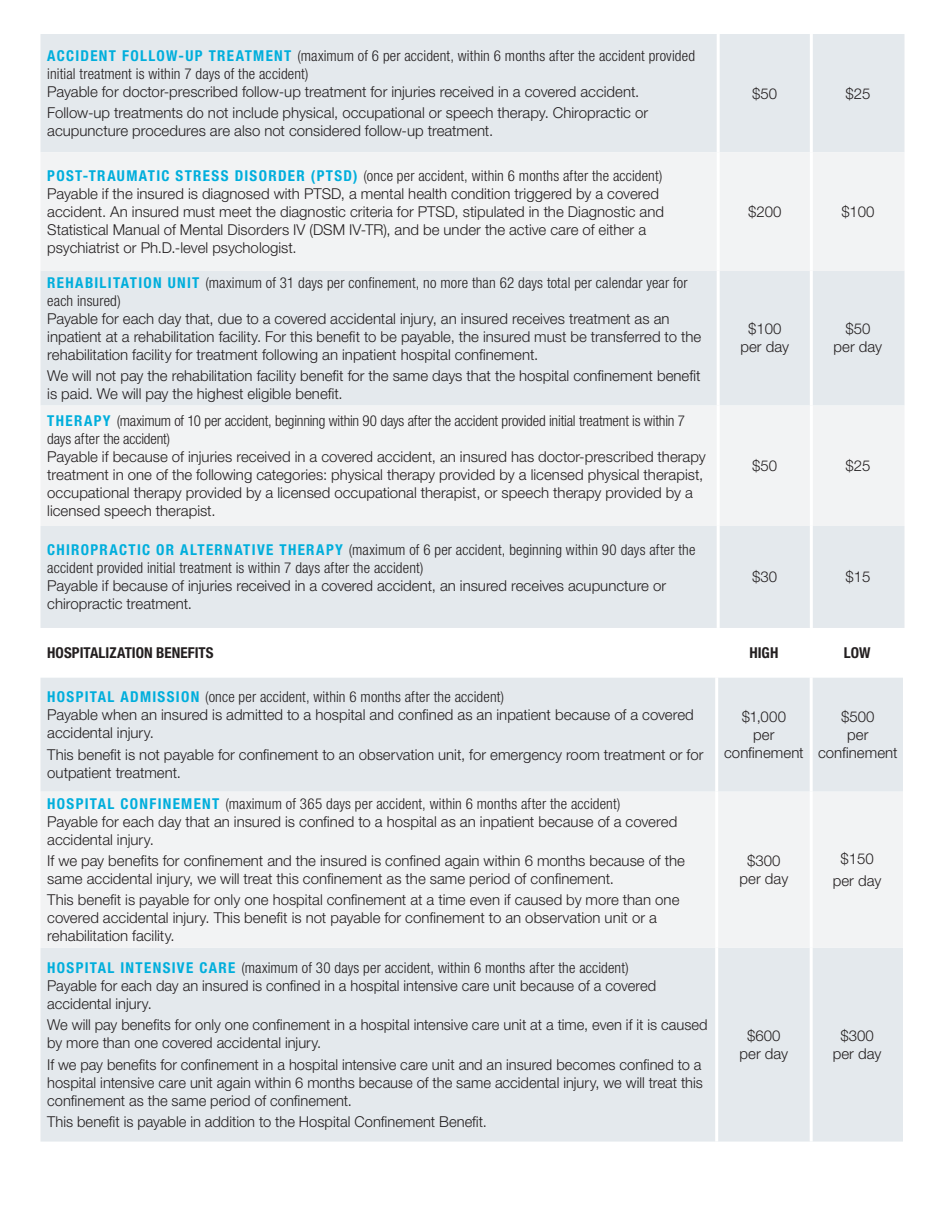
<style>
.page{position:relative;width:945px;height:1215px;background:#fff}
.page>*{position:absolute;margin:0;border:0;box-sizing:border-box;transform-origin:0 0}
.t1{font:300 15px/18px "Helvetica Neue LT Std";color:#231f20}
.t2{font:300 condensed 15px/18px "Helvetica Neue LT Std";letter-spacing:.01em;color:#231f20}
.t3{font:300 condensed 15px/18px "Helvetica Neue LT Std";letter-spacing:-.01em;color:#231f20}
.t4{font:700 condensed 15px "Helvetica Neue LT Std";color:#231f20}
.s1{font-weight:700;color:#00aedc}
.s2{font-weight:700;font-stretch:condensed;color:#00aedc}
.s3{font-stretch:condensed}
</style>
<div class="page">
<div style="left:40px;top:34px;width:864px;height:594px;background:#e4e9ed"></div>
<svg style="left:40px;top:152px;width:864px;height:374px;fill:#f2f3f4"></svg>
<hr style="left:717px;top:34px;width:3px;height:118px;background:#fff">
<hr style="left:810px;top:34px;width:3px;height:118px;background:#fff">
<hr style="left:717px;top:152px;width:3px;height:119px;background:#fff">
<hr style="left:810px;top:152px;width:3px;height:119px;background:#fff">
<hr style="left:717px;top:271px;width:3px;height:135px;background:#fff">
<hr style="left:810px;top:271px;width:3px;height:135px;background:#fff">
<hr style="left:717px;top:406px;width:3px;height:120px;background:#fff">
<hr style="left:810px;top:406px;width:3px;height:120px;background:#fff">
<hr style="left:717px;top:526px;width:3px;height:102px;background:#fff">
<hr style="left:810px;top:526px;width:3px;height:102px;background:#fff">
<div style="left:40px;top:678px;width:863px;height:464px;background:#e4e9ed"></div>
<div style="left:40px;top:792px;width:863px;height:156px;background:#f2f3f4"></div>
<hr style="left:715px;top:678px;width:3px;height:114px;background:#fff">
<hr style="left:810px;top:678px;width:3px;height:114px;background:#fff">
<hr style="left:715px;top:792px;width:3px;height:156px;background:#fff">
<hr style="left:810px;top:792px;width:3px;height:156px;background:#fff">
<hr style="left:715px;top:948px;width:3px;height:194px;background:#fff">
<hr style="left:810px;top:948px;width:3px;height:194px;background:#fff">
<p class="t2" style="left:47px;top:46px;width:649px"><span class="s1">ACCIDENT FOLLOW-UP TREATMENT</span> (maximum of 6 per accident, within 6 months after the accident provided initial treatment is within 7 days of the accident)</p>
<p class="t1" style="left:47px;top:81px;width:602px;line-height:21.3px">Payable for doctor-prescribed follow-up treatment for injuries received in a covered accident.<br>Follow-up treatments do not include physical, occupational or speech therapy. Chiropractic or</p>
<p class="t1" style="left:47px;top:121px;width:447px">acupuncture procedures are also not considered follow-up treatment.</p>
<p class="t1" style="left:47px;top:166px;width:618px"><span class="s2">POST-TRAUMATIC STRESS DISORDER (PTSD)</span> <span class="s3">(once per accident, within 6 months after the accident)<br></span>Payable if the insured is diagnosed with PTSD, a mental health condition triggered by a covered accident. An insured must meet the diagnostic criteria for PTSD, stipulated in the Diagnostic and Statistical Manual of Mental Disorders IV (DSM IV-TR), and be under the active care of either a psychiatrist or Ph.D.-level psychologist.</p>
<p class="t2" style="left:47px;top:273px;width:642px"><span class="s1">REHABILITATION UNIT</span> (maximum of 31 days per confinement, no more than 62 days total per calendar year for each insured)</p>
<p class="t1" style="left:47px;top:309px;width:655px">Payable for each day that, due to a covered accidental injury, an insured receives treatment as an inpatient at a rehabilitation facility. For this benefit to be payable, the insured must be transferred to the rehabilitation facility for treatment following an inpatient hospital confinement.</p>
<p class="t1" style="left:47px;top:366px;width:655px">We will not pay the rehabilitation facility benefit for the same days that the hospital confinement benefit is paid. We will pay the highest eligible benefit.</p>
<p class="t1" style="left:752px;top:84px;width:27px">$50</p>
<p class="t1" style="left:845px;top:84px;width:27px">$25</p>
<p class="t1" style="left:748px;top:202px;width:35px">$200</p>
<p class="t1" style="left:841px;top:202px;width:35px">$100</p>
<p class="t1" style="left:740px;top:320px;width:50px;text-align:center">$100 per day</p>
<p class="t1" style="left:834px;top:320px;width:50px;text-align:center">$50 per day</p>
<p class="t3" style="left:47px;top:412px;width:639px"><span class="s1">THERAPY</span> (maximum of 10 per accident, beginning within 90 days after the accident provided initial treatment is within 7 days after the accident)</p>
<p class="t1" style="left:47px;top:447px;width:660px">Payable if because of injuries received in a covered accident, an insured has doctor-prescribed therapy treatment in one of the following categories: physical therapy provided by a licensed physical therapist, occupational therapy provided by a licensed occupational therapist, or speech therapy provided by a licensed speech therapist.</p>
<p class="t1" style="left:752px;top:456px;width:27px">$50</p>
<p class="t1" style="left:845px;top:456px;width:27px">$25</p>
<p class="t2" style="left:47px;top:541px;width:650px"><span class="s1">CHIROPRACTIC OR ALTERNATIVE THERAPY</span> (maximum of 6 per accident, beginning within 90 days after the accident provided initial treatment is within 7 days after the accident)</p>
<p class="t1" style="left:47px;top:577px;width:620px">Payable if because of injuries received in a covered accident, an insured receives acupuncture or chiropractic treatment.</p>
<p class="t1" style="left:752px;top:568px;width:27px">$30</p>
<p class="t1" style="left:845px;top:568px;width:27px">$15</p>
<p class="t4" style="left:47px;top:644px;width:168px">HOSPITALIZATION BENEFITS</p>
<p class="t4" style="left:750px;top:644px;width:30px">HIGH</p>
<p class="t4" style="left:844px;top:644px;width:28px">LOW</p>
<p class="t1" style="left:47px;top:688px;width:648px"><span class="s2">HOSPITAL ADMISSION</span> <span class="s3">(once per accident, within 6 months after the accident)<br></span>Payable when an insured is admitted to a hospital and confined as an inpatient because of a covered accidental injury.</p>
<p class="t1" style="left:47px;top:745px;width:658px">This benefit is not payable for confinement to an observation unit, for emergency room treatment or for outpatient treatment.</p>
<p class="t1" style="left:724px;top:707px;width:81px;text-align:center">$1,000<br>per confinement</p>
<p class="t1" style="left:818px;top:707px;width:81px;text-align:center">$500<br>per confinement</p>
<p class="t1" style="left:47px;top:794px;width:632px"><span class="s2">HOSPITAL CONFINEMENT</span> <span class="s3">(maximum of 365 days per accident, within 6 months after the accident)<br></span>Payable for each day that an insured is confined to a hospital as an inpatient because of a covered accidental injury.</p>
<p class="t1" style="left:47px;top:851px;width:639px">If we pay benefits for confinement and the insured is confined again within 6 months because of the same accidental injury, we will treat this confinement as the same period of confinement.</p>
<p class="t1" style="left:47px;top:891px;width:634px">This benefit is payable for only one hospital confinement at a time even if caused by more than one covered accidental injury. This benefit is not payable for confinement to an observation unit or a rehabilitation facility.</p>
<p class="t1" style="left:47px;top:958px;width:610px"><span class="s2">HOSPITAL INTENSIVE CARE</span> <span class="s3">(maximum of 30 days per accident, within 6 months after the accident)<br></span>Payable for each day an insured is confined in a hospital intensive care unit because of a covered accidental injury.</p>
<p class="t1" style="left:47px;top:1016px;width:662px">We will pay benefits for only one confinement in a hospital intensive care unit at a time, even if it is caused by more than one covered accidental injury.</p>
<p class="t1" style="left:47px;top:1055px;width:657px;text-align:justify">If we pay benefits for confinement in a hospital intensive care unit and an insured becomes confined to a hospital intensive care unit again within 6 months because of the same accidental injury, we will treat this confinement as the same period of confinement.</p>
<p class="t1" style="left:47px;top:1112px;width:441px">This benefit is payable in addition to the Hospital Confinement Benefit.</p>
<p class="t1" style="left:740px;top:851px;width:50px;text-align:center">$300 per day</p>
<p class="t1" style="left:833px;top:848px;width:50px;line-height:21.3px;text-align:center">$150 per day</p>
<p class="t1" style="left:740px;top:1026px;width:50px;text-align:center">$600 per day</p>
<p class="t1" style="left:833px;top:1026px;width:50px;text-align:center">$300 per day</p>
</div>
